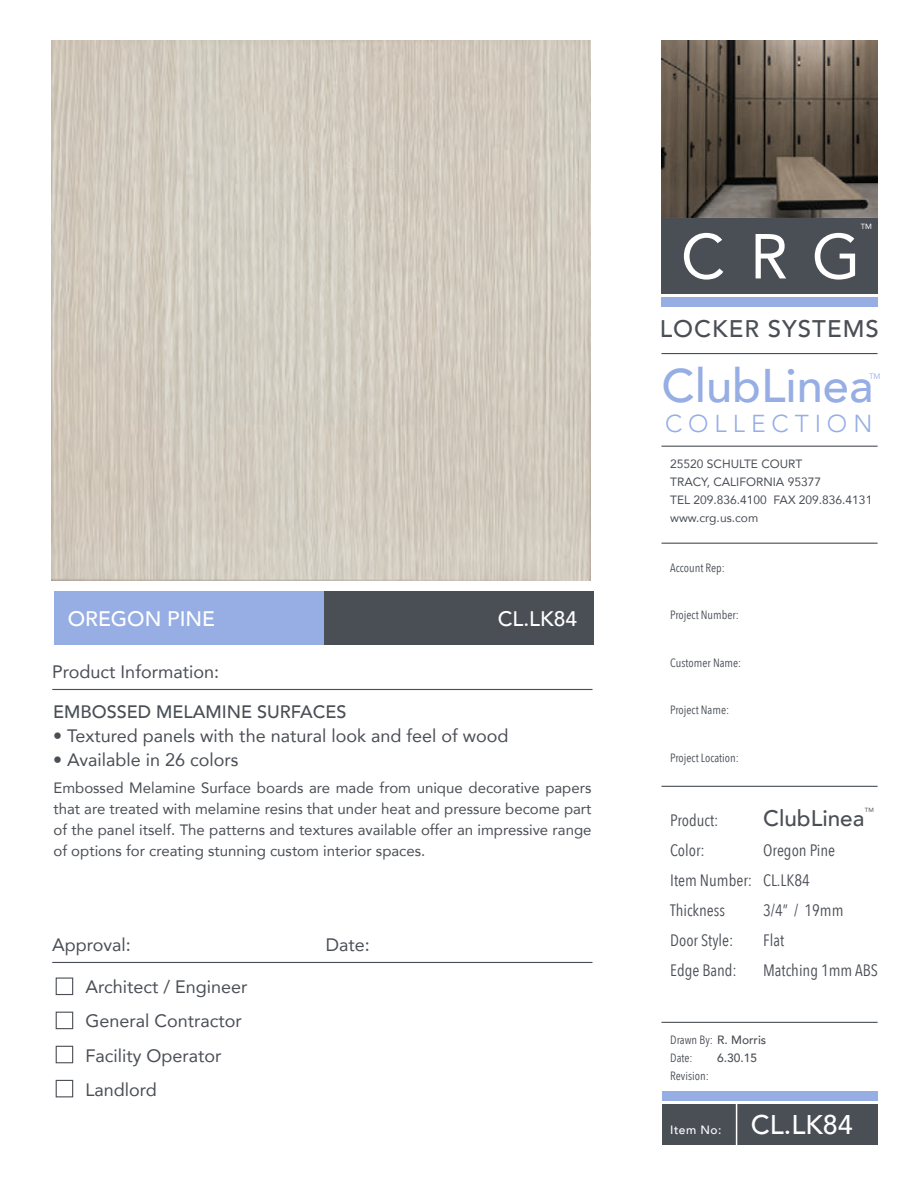
<style>
.page{position:relative;width:918px;height:1188px;background:#fff}
.page>*{position:absolute;margin:0;border:0;box-sizing:border-box;transform-origin:0 0}
.t1{font:500 47.1px "Avenir";color:#97aee5}
.t2{font:500 27px "Avenir";color:#fff}
.t3{font:300 24.45px "Avenir";letter-spacing:.245em;color:#97aee5}
.t4{font:500 24px "Avenir";letter-spacing:.045em;color:#4a4f55}
.t5{font:500 22.5px "Avenir";color:#4a4f55}
.t6{font:500 21px "Avenir";color:#fff}
.t7{font:18px/34.5px "Avenir";color:#4a4f55}
.t8{font:500 18px "Avenir";color:#4a4f55}
.t9{font:16.5px/30px "Avenir Next Condensed";color:#4a4f55}
.t10{font:15px/21px "Avenir";color:#4a4f55;text-align:justify}
.t11{font:12px/18px "Avenir Next Condensed";color:#4a4f55}
.t12{font:12px/18px "Avenir";color:#4a4f55}
.t13{font:500 12px "Avenir";letter-spacing:.04em;color:#fff}
.t14{font:500 12px "Avenir";color:#4a4f55}
.t15{font:7.8px "Avenir";color:#97aee5}
.t16{font:7.5px "Avenir";color:#fff}
.t17{font:6px "Avenir";color:#4a4f55}
.s1{font-family:"Avenir";font-weight:500}
</style>
<div class="page">
<div style="left:54px;top:592px;width:540px;height:53px;background:#97aee5"></div>
<div style="left:324px;top:592px;width:270px;height:53px;background:#4a4f55"></div>
<div style="left:661px;top:217px;width:217px;height:77px;background:#4a4f55"></div>
<div style="left:661px;top:298px;width:217px;height:9px;background:#97aee5"></div>
<svg style="left:684px;top:233px;width:39px;height:47px"></svg>
<svg style="left:756px;top:234px;width:30px;height:44px"></svg>
<svg style="left:815px;top:233px;width:40px;height:47px"></svg>
<div style="left:662px;top:1104px;width:216px;height:41px;background:#4a4f55"></div>
<hr style="left:736px;top:1104px;width:1px;height:43px;background:#fff">
<div style="left:662px;top:1092px;width:216px;height:9px;background:#97aee5"></div>
<hr style="left:662px;top:543px;width:216px;height:1px;background:#4a4f55">
<hr style="left:662px;top:786px;width:216px;height:1px;background:#4a4f55">
<hr style="left:662px;top:446px;width:216px;height:1px;background:#4a4f55">
<hr style="left:662px;top:353px;width:216px;height:1px;background:#4a4f55">
<hr style="left:52px;top:689px;width:541px;height:1px;background:#4a4f55">
<hr style="left:52px;top:962px;width:541px;height:1px;background:#4a4f55">
<hr style="left:662px;top:1022px;width:216px;height:1px;background:#4a4f55">
<img style="left:662px;top:41px;width:216px;height:177px">
<div style="left:56px;top:978px;width:17px;height:17px;border:1px solid #4a4f55"></div>
<div style="left:56px;top:1012px;width:17px;height:17px;border:1px solid #4a4f55"></div>
<div style="left:56px;top:1046px;width:17px;height:17px;border:1px solid #4a4f55"></div>
<div style="left:56px;top:1080px;width:17px;height:17px;border:1px solid #4a4f55"></div>
<img style="left:51px;top:40px;width:540px;height:540px">
<h3 class="t6" style="left:68px;top:601px;width:149px">OREGON PINE</h3>
<h3 class="t6" style="left:498px;top:601px;width:81px">CL.LK84</h3>
<p class="t7" style="left:52px;top:654px;width:168px">Product Information:</p>
<p class="t8" style="left:53px;top:697px;width:295px">EMBOSSED MELAMINE SURFACES</p>
<p class="t7" style="left:53px;top:718px;width:457px">• Textured panels with the natural look and feel of wood</p>
<p class="t7" style="left:53px;top:742px;width:187px">• Available in 26 colors</p>
<p class="t10" style="left:53px;top:777px;width:540px">Embossed Melamine Surface boards are made from unique decorative papers that are treated with melamine resins that under heat and pressure become part of the panel itself. The patterns and textures available offer an impressive range of options for creating stunning custom interior spaces.</p>
<p class="t7" style="left:52px;top:927px;width:80px">Approval:</p>
<p class="t7" style="left:326px;top:927px;width:46px">Date:</p>
<p class="t7" style="left:85px;top:969px;width:164px">Architect / Engineer<br>General Contractor<br>Facility Operator<br>Landlord</p>
<p class="t16" style="left:861px;top:220px;width:13px">TM</p>
<h3 class="t4" style="left:660px;top:308px;width:221px">LOCKER SYSTEMS</h3>
<h1 class="t1" style="left:662px;top:345px;width:214px">ClubLinea</h1>
<p class="t15" style="left:869px;top:372px;width:13px">TM</p>
<h3 class="t3" style="left:665px;top:409px;width:209px">COLLECTION</h3>
<p class="t12" style="left:670px;top:455px;width:204px">25520 SCHULTE COURT<br>TRACY, CALIFORNIA 95377<br>TEL 209.836.4100 FAX 209.836.4131 www.crg.us.com</p>
<p class="t11" style="left:670px;top:558px;width:56px">Account Rep:</p>
<p class="t11" style="left:670px;top:605px;width:70px">Project Number:</p>
<p class="t11" style="left:670px;top:653px;width:73px">Customer Name:</p>
<p class="t11" style="left:670px;top:700px;width:61px">Project Name:</p>
<p class="t11" style="left:670px;top:748px;width:70px">Project Location:</p>
<p class="t17" style="left:865px;top:805px;width:10px">TM</p>
<p class="t9" style="left:670px;top:804px;width:84px">Product:<br>Color:<br>Item Number:<br>Thickness<br>Door Style:<br>Edge Band:</p>
<h3 class="t5" style="left:763px;top:798px;width:103px">ClubLinea</h3>
<p class="t9" style="left:763px;top:834px;width:116px">Oregon Pine<br>CL.LK84<br>3/4” / 19mm<br>Flat<br>Matching 1mm ABS</p>
<p class="t11" style="left:670px;top:1030px;width:98px">Drawn By: <span class="s1">R. Morris<br></span>Date:<br>Revision:</p>
<p class="t14" style="left:717px;top:1047px;width:42px">6.30.15</p>
<p class="t13" style="left:670px;top:1120px;width:53px">Item No:</p>
<h2 class="t2" style="left:751px;top:1102px;width:104px">CL.LK84</h2>
</div>
